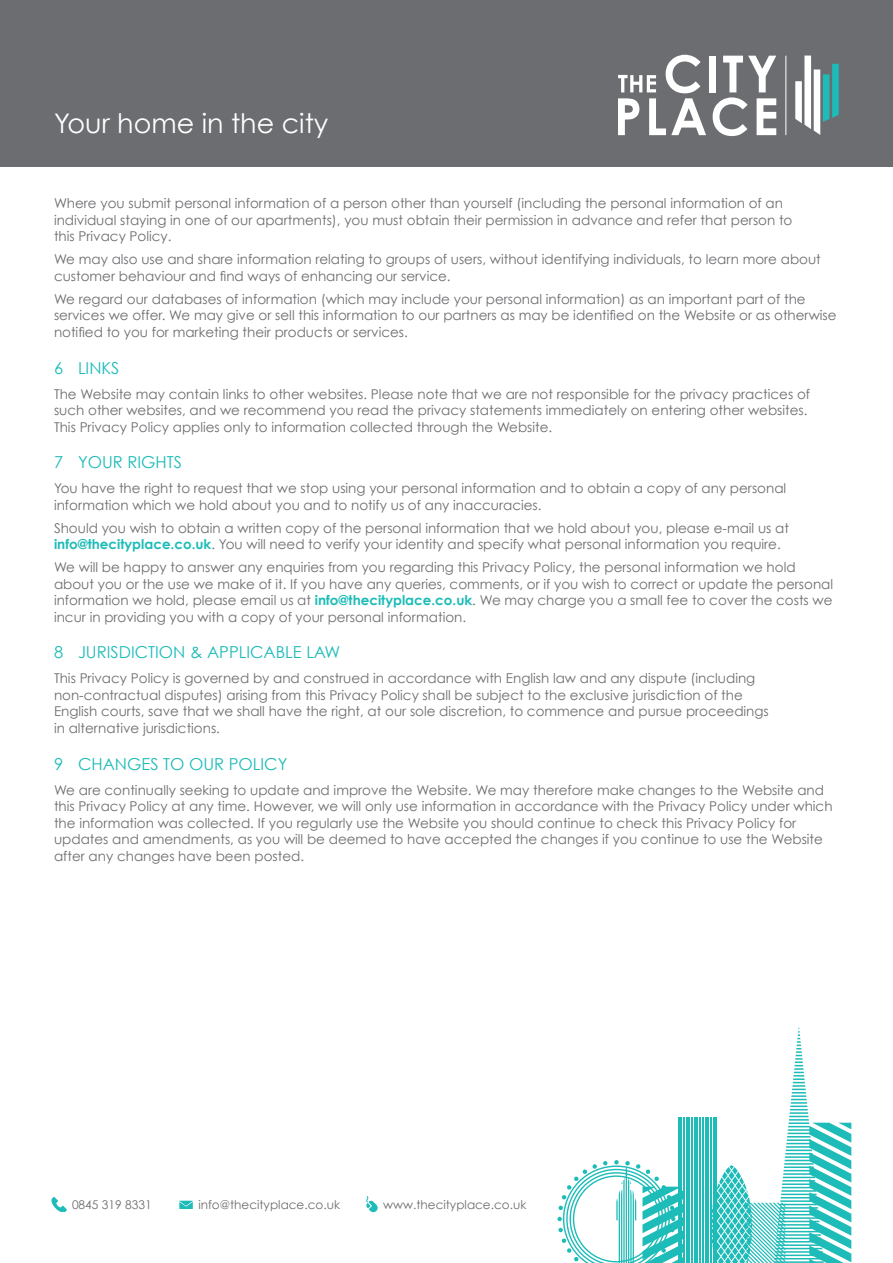
<style>
.page{position:relative;width:893px;height:1263px;background:#fff}
.page>*{position:absolute;margin:0;border:0;box-sizing:border-box;transform-origin:0 0}
.t1{font:27px "Century Gothic";color:#fff}
.t2{font:16.5px "Century Gothic";color:#1dbcb8}
.t3{font:13.5px/16.5px "Century Gothic";color:#6c6d70}
.t4{font:12px "Century Gothic";color:#6c6d70}
.s1{font-weight:700;color:#1dbcb8}
</style>
<div class="page">
<svg style="left:52px;top:1197px;width:14px;height:15px"></svg>
<svg style="left:366px;top:1196px;width:12px;height:16px"></svg>
<svg style="left:179px;top:1201px;width:14px;height:8px"></svg>
<div style="left:0;top:0;width:893px;height:166px;background:#6c6d70"></div>
<div style="left:709px;top:56px;width:7px;height:36px;background:#fff"></div>
<svg style="left:618px;top:55px;width:88px;height:80px"></svg>
<svg style="left:713px;top:56px;width:63px;height:80px"></svg>
<hr style="left:786px;top:56px;width:1px;height:79px;background:#fff">
<svg style="left:795px;top:56px;width:44px;height:79px"></svg>
<hr style="left:678px;top:1117px;width:1px;height:146px;background:#1dbcb8">
<hr style="left:681px;top:1117px;width:1px;height:146px;background:#1dbcb8">
<hr style="left:683px;top:1117px;width:1px;height:146px;background:#1dbcb8">
<hr style="left:686px;top:1117px;width:1px;height:146px;background:#1dbcb8">
<hr style="left:689px;top:1117px;width:1px;height:146px;background:#1dbcb8">
<hr style="left:691px;top:1117px;width:2px;height:146px;background:#1dbcb8">
<hr style="left:694px;top:1117px;width:1px;height:146px;background:#1dbcb8">
<hr style="left:697px;top:1117px;width:1px;height:146px;background:#1dbcb8">
<hr style="left:699px;top:1117px;width:2px;height:146px;background:#1dbcb8">
<hr style="left:702px;top:1117px;width:1px;height:146px;background:#1dbcb8">
<hr style="left:705px;top:1117px;width:1px;height:146px;background:#1dbcb8">
<hr style="left:708px;top:1117px;width:1px;height:146px;background:#1dbcb8">
<svg style="left:710px;top:1025px;width:141px;height:238px"></svg>
<hr style="left:784px;top:1163px;width:29px;height:2px;background:#1dbcb8">
<hr style="left:784px;top:1166px;width:30px;height:2px;background:#1dbcb8">
<hr style="left:783px;top:1170px;width:31px;height:1px;background:#1dbcb8">
<hr style="left:783px;top:1173px;width:32px;height:2px;background:#1dbcb8">
<hr style="left:783px;top:1177px;width:32px;height:1px;background:#1dbcb8">
<hr style="left:782px;top:1180px;width:33px;height:1px;background:#1dbcb8">
<hr style="left:782px;top:1183px;width:34px;height:2px;background:#1dbcb8">
<hr style="left:782px;top:1187px;width:34px;height:1px;background:#1dbcb8">
<hr style="left:781px;top:1190px;width:35px;height:2px;background:#1dbcb8">
<hr style="left:781px;top:1193px;width:36px;height:2px;background:#1dbcb8">
<hr style="left:781px;top:1197px;width:36px;height:1px;background:#1dbcb8">
<hr style="left:780px;top:1200px;width:37px;height:2px;background:#1dbcb8">
<hr style="left:780px;top:1204px;width:38px;height:1px;background:#1dbcb8">
<hr style="left:780px;top:1207px;width:38px;height:2px;background:#1dbcb8">
<hr style="left:779px;top:1210px;width:39px;height:2px;background:#1dbcb8">
<hr style="left:779px;top:1214px;width:40px;height:1px;background:#1dbcb8">
<hr style="left:778px;top:1217px;width:41px;height:2px;background:#1dbcb8">
<hr style="left:778px;top:1221px;width:41px;height:1px;background:#1dbcb8">
<hr style="left:778px;top:1224px;width:42px;height:1px;background:#1dbcb8">
<hr style="left:777px;top:1227px;width:43px;height:2px;background:#1dbcb8">
<hr style="left:777px;top:1231px;width:44px;height:1px;background:#1dbcb8">
<hr style="left:777px;top:1234px;width:44px;height:2px;background:#1dbcb8">
<hr style="left:776px;top:1237px;width:45px;height:2px;background:#1dbcb8">
<hr style="left:776px;top:1241px;width:46px;height:1px;background:#1dbcb8">
<hr style="left:776px;top:1244px;width:46px;height:2px;background:#1dbcb8">
<hr style="left:775px;top:1248px;width:47px;height:1px;background:#1dbcb8">
<hr style="left:775px;top:1251px;width:48px;height:2px;background:#1dbcb8">
<hr style="left:775px;top:1254px;width:48px;height:2px;background:#1dbcb8">
<hr style="left:774px;top:1258px;width:49px;height:1px;background:#1dbcb8">
<hr style="left:774px;top:1261px;width:50px;height:2px;background:#1dbcb8">
<svg style="left:557px;top:1160px;width:126px;height:103px"></svg>
<h1 class="t1" style="left:54px;top:107px;width:276px">Your home in the city</h1>
<p class="t3" style="left:54px;top:195px;width:740px">Where you submit personal information of a person other than yourself (including the personal information of an individual staying in one of our apartments), you must obtain their permission in advance and refer that person to this Privacy Policy.</p>
<p class="t3" style="left:54px;top:251px;width:768px">We may also use and share information relating to groups of users, without identifying individuals, to learn more about customer behaviour and find ways of enhancing our service.</p>
<p class="t3" style="left:54px;top:290px;width:784px">We regard our databases of information (which may include your personal information) as an important part of the services we offer. We may give or sell this information to our partners as may be identified on the Website or as otherwise notified to you for marketing their products or services.</p>
<p class="t2" style="left:54px;top:357px;width:67px">6 LINKS</p>
<p class="t3" style="left:54px;top:385px;width:758px">The Website may contain links to other websites. Please note that we are not responsible for the privacy practices of such other websites, and we recommend you read the privacy statements immediately on entering other websites.<br>This Privacy Policy applies only to information collected through the Website.</p>
<p class="t2" style="left:54px;top:452px;width:130px">7 YOUR RIGHTS</p>
<p class="t3" style="left:54px;top:480px;width:734px">You have the right to request that we stop using your personal information and to obtain a copy of any personal information which we hold about you and to notify us of any inaccuracies.</p>
<p class="t3" style="left:54px;top:519px;width:737px">Should you wish to obtain a written copy of the personal information that we hold about you, please e-mail us at <span class="s1">info@thecityplace.co.uk</span>. You will need to verify your identity and specify what personal information you require.</p>
<p class="t3" style="left:54px;top:559px;width:781px">We will be happy to answer any enquiries from you regarding this Privacy Policy, the personal information we hold about you or the use we make of it. If you have any queries, comments, or if you wish to correct or update the personal information we hold, please email us at <span class="s1">info@thecityplace.co.uk</span>. We may charge you a small fee to cover the costs we incur in providing you with a copy of your personal information.</p>
<p class="t2" style="left:54px;top:642px;width:288px">8 JURISDICTION &amp; APPLICABLE LAW</p>
<p class="t3" style="left:54px;top:670px;width:716px">This Privacy Policy is governed by and construed in accordance with English law and any dispute (including non-contractual disputes) arising from this Privacy Policy shall be subject to the exclusive jurisdiction of the English courts, save that we shall have the right, at our sole discretion, to commence and pursue proceedings in alternative jurisdictions.</p>
<p class="t2" style="left:54px;top:754px;width:235px">9 CHANGES TO OUR POLICY</p>
<p class="t3" style="left:54px;top:781px;width:780px">We are continually seeking to update and improve the Website. We may therefore make changes to the Website and this Privacy Policy at any time. However, we will only use information in accordance with the Privacy Policy under which the information was collected. If you regularly use the Website you should continue to check this Privacy Policy for updates and amendments, as you will be deemed to have accepted the changes if you continue to use the Website after any changes have been posted.</p>
<p class="t4" style="left:72px;top:1197px;width:81px">0845 319 8331</p>
<p class="t4" style="left:198px;top:1197px;width:143px">info@thecityplace.co.uk</p>
<p class="t4" style="left:383px;top:1197px;width:145px">www.thecityplace.co.uk</p>
</div>
